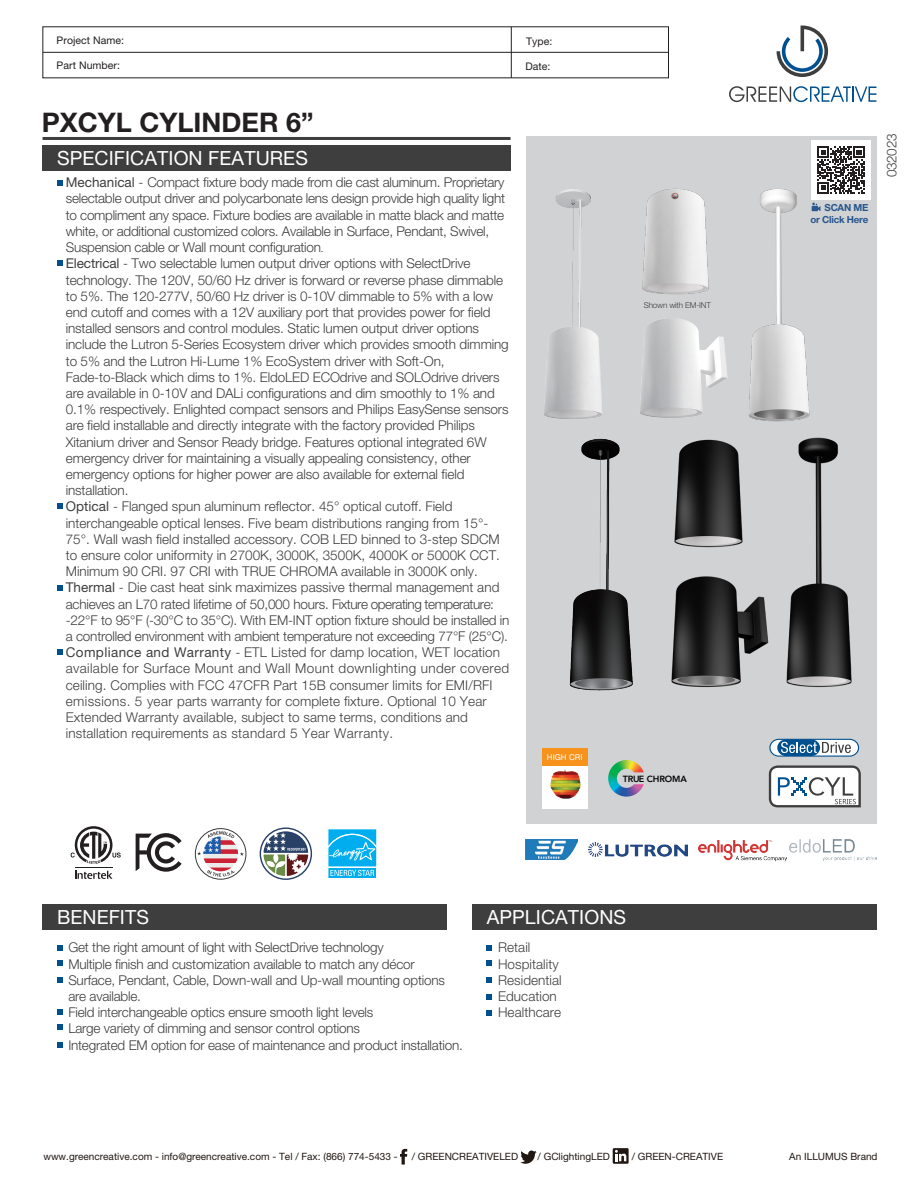
<style>
.page{position:relative;width:919px;height:1191px;background:#fff}
.page>*{position:absolute;margin:0;border:0;box-sizing:border-box;transform-origin:0 0}
.t1{font:700 27px "Helvetica Neue LT Pro";color:#231f20}
.t2{font:19.5px "Helvetica Neue LT Pro";letter-spacing:.005em;color:#fff}
.t3{font:300 13.5px/16.2px "Helvetica Neue LT Pro";letter-spacing:-.01em;color:#3e3e3f}
.t4{font:10.5px "Helvetica Neue LT Pro";letter-spacing:.005em;color:#231f20}
.t5{font:10.05px "Helvetica Neue LT Pro";color:#211814}
.t6{font:700 9.75px/12px "Helvetica Neue LT Pro";letter-spacing:-.025em;color:#27568e;text-align:right}
.t7{font:800 9px "Avenir";letter-spacing:-.015em;color:#030303}
.t8{font:300 8.1px "Helvetica Neue LT Pro";letter-spacing:-.02em;color:#3e3e3f}
.t9{font:8.1px "Helvetica Neue LT Pro";color:#fff}
.s1{font-weight:400}
.s2{font-family:"Adobe Song Std"}
</style>
<div class="page">
<div style="left:526px;top:136px;width:350px;height:687px;background:#d1d2d4"></div>
<img style="left:640px;top:318px;width:88px;height:100px">
<hr style="left:43px;top:137px;width:467px;height:3px;background:#3e3e3f">
<div style="left:43px;top:145px;width:467px;height:26px;background:#3e3e3f"></div>
<svg style="left:487px;top:945px;width:5px;height:5px"></svg>
<svg style="left:487px;top:960px;width:5px;height:6px"></svg>
<svg style="left:487px;top:977px;width:5px;height:5px"></svg>
<svg style="left:487px;top:994px;width:5px;height:5px"></svg>
<svg style="left:487px;top:1010px;width:5px;height:5px"></svg>
<div style="left:43px;top:904px;width:403px;height:26px;background:#3e3e3f"></div>
<div style="left:472px;top:904px;width:404px;height:26px;background:#3e3e3f"></div>
<svg style="left:776px;top:26px;width:52px;height:51px"></svg>
<svg style="left:729px;top:86px;width:147px;height:16px"></svg>
<hr style="left:43px;top:52px;width:625px;height:1px;background:#231f20">
<hr style="left:511px;top:27px;width:1px;height:51px;background:#231f20">
<svg style="left:400px;top:1148px;width:7px;height:16px"></svg>
<svg style="left:520px;top:1150px;width:16px;height:14px"></svg>
<svg style="left:612px;top:1148px;width:16px;height:15px"></svg>
<svg style="left:615px;top:1149px;width:11px;height:12px"></svg>
<img style="left:525px;top:840px;width:52px;height:19px">
<img style="left:588px;top:842px;width:99px;height:15px">
<img style="left:698px;top:840px;width:88px;height:21px">
<img style="left:789px;top:840px;width:87px;height:20px">
<svg style="left:57px;top:945px;width:5px;height:5px"></svg>
<svg style="left:57px;top:960px;width:5px;height:6px"></svg>
<svg style="left:57px;top:977px;width:5px;height:5px"></svg>
<svg style="left:57px;top:1009px;width:5px;height:5px"></svg>
<svg style="left:57px;top:180px;width:5px;height:5px"></svg>
<svg style="left:57px;top:260px;width:5px;height:6px"></svg>
<svg style="left:57px;top:503px;width:5px;height:5px"></svg>
<svg style="left:57px;top:585px;width:5px;height:5px"></svg>
<svg style="left:57px;top:649px;width:5px;height:6px"></svg>
<svg style="left:57px;top:1024px;width:5px;height:5px"></svg>
<svg style="left:136px;top:833px;width:46px;height:38px"></svg>
<div style="left:195px;top:828px;width:51px;height:51px;border:1px solid #3d3b3a;border-radius:50%"></div>
<svg style="left:197px;top:831px;width:47px;height:45px"></svg>
<svg style="left:75px;top:870px;width:37px;height:9px"></svg>
<hr style="left:75px;top:866px;width:37px;height:1px;background:#231f20">
<svg style="left:71px;top:826px;width:50px;height:38px"></svg>
<svg style="left:328px;top:829px;width:49px;height:49px;background:#34bef2"></svg>
<svg style="left:260px;top:828px;width:51px;height:51px"></svg>
<div style="left:259px;top:827px;width:53px;height:53px;border:1px solid #294067;border-radius:50%"></div>
<svg style="left:263px;top:831px;width:45px;height:45px"></svg>
<svg style="left:769px;top:738px;width:90px;height:18px;background:#89a8c2"></svg>
<svg style="left:768px;top:765px;width:92px;height:42px;background:#caced2"></svg>
<svg style="left:542px;top:765px;width:45px;height:43px;background:#e2c9ae"></svg>
<div style="left:542px;top:747px;width:45px;height:18px;background:#f7931d"></div>
<img style="left:608px;top:760px;width:35px;height:36px">
<img style="left:642px;top:188px;width:67px;height:107px">
<img style="left:671px;top:576px;width:98px;height:112px">
<img style="left:569px;top:438px;width:64px;height:253px">
<img style="left:544px;top:189px;width:58px;height:230px">
<img style="left:674px;top:439px;width:69px;height:109px">
<img style="left:748px;top:189px;width:67px;height:233px">
<img style="left:786px;top:437px;width:66px;height:250px">
<svg style="left:57px;top:1042px;width:5px;height:5px"></svg>
<svg style="left:811px;top:203px;width:10px;height:9px"></svg>
<div style="left:811px;top:140px;width:60px;height:60px;background:#fff"></div>
<svg style="left:817px;top:146px;width:47px;height:47px"></svg>
<p class="t4" style="left:57px;top:34px;width:69px">Project Name:</p>
<p class="t4" style="left:57px;top:59px;width:65px">Part Number:</p>
<p class="t4" style="left:525px;top:60px;width:27px">Date:</p>
<p class="t4" style="left:526px;top:34px;width:28px">Type:</p>
<h1 class="t1" style="left:42px;top:105px;width:273px">PXCYL CYLINDER 6”</h1>
<h2 class="t2" style="left:57px;top:146px;width:252px">SPECIFICATION FEATURES</h2>
<p class="t3" style="left:66px;top:174px;width:445px"><span class="s1">Mechanical</span> - Compact fixture body made from die cast aluminum. Proprietary selectable output driver and polycarbonate lens design provide high quality light to compliment any space. Fixture bodies are available in matte black and matte white, or additional customized colors. Available in Surface, Pendant, Swivel, Suspension cable or Wall mount configuration<span class="s2">.<br></span><span class="s1">Electrical</span> - Two selectable lumen output driver options with SelectDrive technology. The 120V, 50/60 Hz driver is forward or reverse phase dimmable to 5%. The 120-277V, 50/60 Hz driver is 0-10V dimmable to 5% with a low end cutoff and comes with a 12V auxiliary port that provides power for field installed sensors and control modules. Static lumen output driver options include the Lutron 5-Series Ecosystem driver which provides smooth dimming to 5% and the Lutron Hi-Lume 1% EcoSystem driver with Soft-On, Fade-to-Black which dims to 1%. EldoLED ECOdrive and SOLOdrive drivers are available in 0-10V and DALi configurations and dim smoothly to 1% and 0.1% respectively. Enlighted compact sensors and Philips EasySense sensors are field installable and directly integrate with the factory provided Philips Xitanium driver and Sensor Ready bridge. Features optional integrated 6W emergency driver for maintaining a visually appealing consistency, other emergency options for higher power are also available for external field installation.<br><span class="s1">Optical</span> - Flanged spun aluminum reflector. 45° optical cutoff. Field interchangeable optical lenses. Five beam distributions ranging from 15°- 75°. Wall wash field installed accessory. COB LED binned to 3-step SDCM to ensure color uniformity in 2700K, 3000K, 3500K, 4000K or 5000K CCT.<br>Minimum 90 CRI. 97 CRI with TRUE CHROMA available in 3000K only.<br><span class="s1">Thermal</span> - Die cast heat sink maximizes passive thermal management and achieves an L70 rated lifetime of 50,000 hours. Fixture operating temperature: -22°F to 95°F (-30°C to 35°C). With EM-INT option fixture should be installed in a controlled environment with ambient temperature not exceeding 77°F (25°C).<br><span class="s1">Compliance and Warranty</span> - ETL Listed for damp location, WET location available for Surface Mount and Wall Mount downlighting under covered ceiling. Complies with FCC 47CFR Part 15B consumer limits for EMI/RFI emissions. 5 year parts warranty for complete fixture. Optional 10 Year Extended Warranty available, subject to same terms, conditions and installation requirements as standard 5 Year Warranty.</p>
<p class="t9" style="left:546px;top:752px;width:37px">HIGH CRI</p>
<p class="t8" style="left:643px;top:300px;width:69px">Shown with EM-INT</p>
<p class="t7" style="left:622px;top:771px;width:65px">TRUE CHROMA</p>
<p class="t6" style="left:810px;top:201px;width:59px">SCAN ME<br>or Click Here</p>
<p class="t3" style="left:883px;top:177px;width:45px;rotate:-90deg">032023</p>
<h2 class="t2" style="left:57px;top:905px;width:94px">BENEFITS</h2>
<p class="t3" style="left:68px;top:939px;width:396px">Get the right amount of light with SelectDrive technology<br>Multiple finish and customization available to match any décor Surface, Pendant, Cable, Down-wall and Up-wall mounting options are available.<br>Field interchangeable optics ensure smooth light levels<br>Large variety of dimming and sensor control options<br>Integrated EM option for ease of maintenance and product installation.</p>
<h2 class="t2" style="left:486px;top:905px;width:141px">APPLICATIONS</h2>
<p class="t3" style="left:498px;top:939px;width:65px">Retail<br>Hospitality<br>Residential<br>Education<br>Healthcare</p>
<p class="t5" style="left:43px;top:1150px;width:356px">www.greencreative.com - info@greencreative.com - Tel / Fax: (866) 774-5433 -</p>
<p class="t5" style="left:412px;top:1150px;width:108px">/ GREENCREATIVELED</p>
<p class="t5" style="left:537px;top:1150px;width:74px">/ GClightingLED</p>
<p class="t5" style="left:631px;top:1150px;width:93px">/ GREEN-CREATIVE</p>
<p class="t5" style="left:789px;top:1150px;width:90px">An ILLUMUS Brand</p>
</div>
